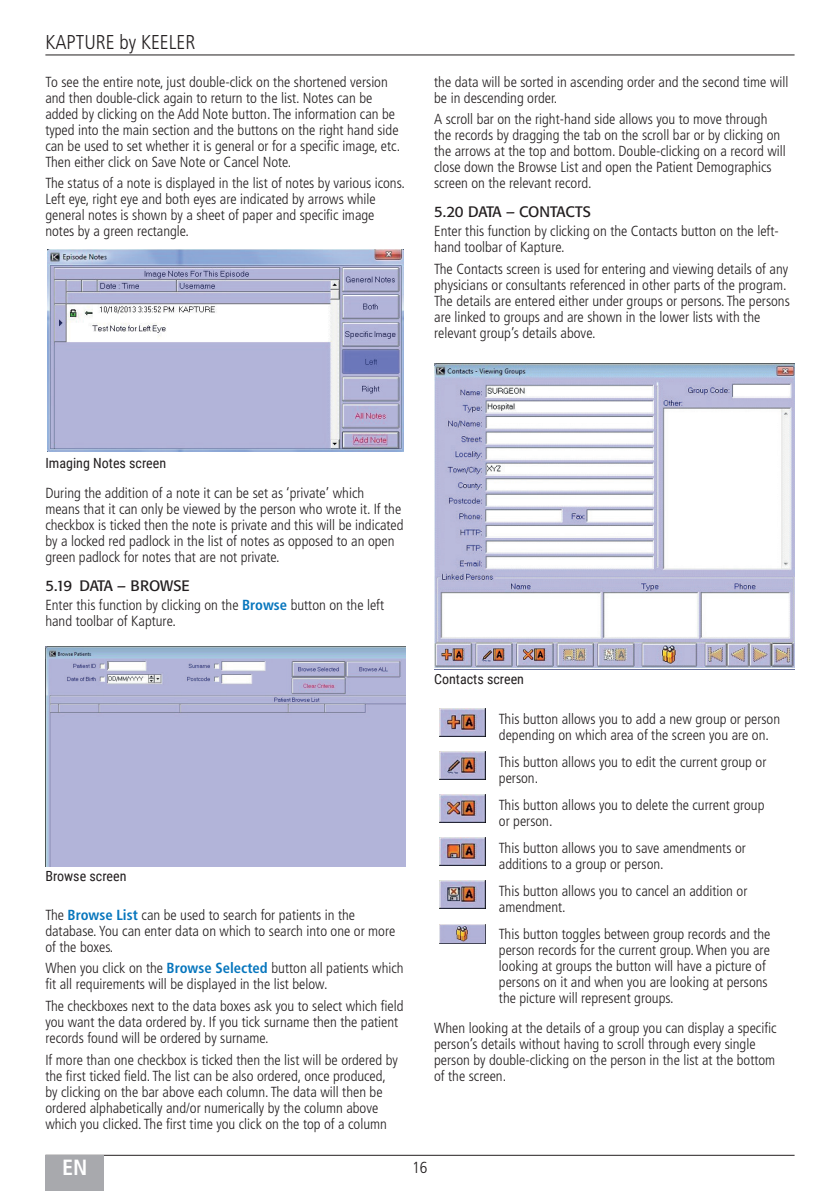
<style>
.page{position:relative;width:840px;height:1191px;background:#fff}
.page>*{position:absolute;margin:0;border:0;box-sizing:border-box;transform-origin:0 0}
.t1{font:700 condensed 22px "Frutiger LT Pro";color:#fff}
.t2{font:300 condensed 20px "Frutiger LT Pro";color:#231f20}
.t3{font:300 condensed 16px "Frutiger LT Pro";color:#231f20}
.t4{font:15px "Formata BQ";letter-spacing:-.02em;color:#231f20}
.t5{font:300 condensed 14.6px/16px "Frutiger LT Pro";color:#231f20}
.t6{font:14px "Roboto Condensed";color:#231f20}
.s1{font-weight:700;color:#0776bd}
</style>
<div class="page">
<hr style="left:45px;top:1155px;width:749px;height:1px;background:#231f20">
<div style="left:45px;top:1155px;width:59px;height:36px;background:#a8a9ad"></div>
<hr style="left:45px;top:55px;width:749px;height:1px;background:#231f20">
<img style="left:439px;top:708px;width:46px;height:28px">
<img style="left:439px;top:751px;width:46px;height:28px">
<img style="left:439px;top:794px;width:46px;height:28px">
<img style="left:439px;top:837px;width:46px;height:28px">
<img style="left:439px;top:880px;width:46px;height:28px">
<img style="left:439px;top:924px;width:46px;height:19px">
<img style="left:48px;top:249px;width:355px;height:202px">
<img style="left:45px;top:646px;width:360px;height:220px">
<img style="left:434px;top:364px;width:360px;height:305px">
<h2 class="t2" style="left:45px;top:31px;width:151px">KAPTURE by KEELER</h2>
<p class="t5" style="left:45px;top:74px;width:356px">To see the entire note, just double-click on the shortened version and then double-click again to return to the list. Notes can be added by clicking on the Add Note button. The information can be typed into the main section and the buttons on the right hand side can be used to set whether it is general or for a specific image, etc.<br>Then either click on Save Note or Cancel Note.</p>
<p class="t5" style="left:45px;top:175px;width:361px">The status of a note is displayed in the list of notes by various icons.<br>Left eye, right eye and both eyes are indicated by arrows while general notes is shown by a sheet of paper and specific image notes by a green rectangle.</p>
<p class="t5" style="left:434px;top:74px;width:355px">the data will be sorted in ascending order and the second time will be in descending order.</p>
<p class="t5" style="left:434px;top:111px;width:353px">A scroll bar on the right-hand side allows you to move through the records by dragging the tab on the scroll bar or by clicking on the arrows at the top and bottom. Double-clicking on a record will close down the Browse List and open the Patient Demographics screen on the relevant record.</p>
<p class="t4" style="left:434px;top:202px;width:158px">5.20 DATA – CONTACTS</p>
<p class="t5" style="left:434px;top:223px;width:346px">Enter this function by clicking on the Contacts button on the left&shy;hand toolbar of Kapture.</p>
<p class="t5" style="left:434px;top:261px;width:357px">The Contacts screen is used for entering and viewing details of any physicians or consultants referenced in other parts of the program.<br>The details are entered either under groups or persons. The persons are linked to groups and are shown in the lower lists with the relevant group’s details above.</p>
<p class="t6" style="left:45px;top:453px;width:122px">Imaging Notes screen</p>
<p class="t5" style="left:45px;top:485px;width:359px">During the addition of a note it can be set as ‘private’ which<br>means that it can only be viewed by the person who wrote it. If the checkbox is ticked then the note is private and this will be indicated by a locked red padlock in the list of notes as opposed to an open green padlock for notes that are not private.</p>
<p class="t4" style="left:45px;top:576px;width:146px">5.19 DATA – BROWSE</p>
<p class="t5" style="left:45px;top:597px;width:340px">Enter this function by clicking on the <span class="s1">Browse</span> button on the left hand toolbar of Kapture.</p>
<p class="t6" style="left:45px;top:866px;width:83px">Browse screen</p>
<p class="t5" style="left:45px;top:906px;width:351px">The <span class="s1">Browse List</span> can be used to search for patients in the database. You can enter data on which to search into one or more of the boxes.</p>
<p class="t5" style="left:45px;top:960px;width:359px">When you click on the <span class="s1">Browse Selected</span> button all patients which fit all requirements will be displayed in the list below.</p>
<p class="t5" style="left:45px;top:998px;width:359px">The checkboxes next to the data boxes ask you to select which field you want the data ordered by. If you tick surname then the patient records found will be ordered by surname.</p>
<p class="t5" style="left:45px;top:1052px;width:354px">If more than one checkbox is ticked then the list will be ordered by the first ticked field. The list can be also ordered, once produced, by clicking on the bar above each column. The data will then be ordered alphabetically and/or numerically by the column above which you clicked. The first time you click on the top of a column</p>
<p class="t6" style="left:434px;top:669px;width:91px">Contacts screen</p>
<p class="t5" style="left:498px;top:711px;width:282px">This button allows you to add a new group or person depending on which area of the screen you are on.</p>
<p class="t5" style="left:498px;top:754px;width:269px">This button allows you to edit the current group or person.</p>
<p class="t5" style="left:498px;top:797px;width:267px">This button allows you to delete the current group or person.</p>
<p class="t5" style="left:498px;top:840px;width:248px">This button allows you to save amendments or additions to a group or person.</p>
<p class="t5" style="left:498px;top:883px;width:250px">This button allows you to cancel an addition or amendment.</p>
<p class="t5" style="left:498px;top:926px;width:273px">This button toggles between group records and the person records for the current group. When you are looking at groups the button will have a picture of persons on it and when you are looking at persons the picture will represent groups.</p>
<p class="t5" style="left:434px;top:1019px;width:343px">When looking at the details of a group you can display a specific person’s details without having to scroll through every single person by double-clicking on the person in the list at the bottom of the screen.</p>
<h1 class="t1" style="left:62px;top:1154px;width:27px">EN</h1>
<p class="t3" style="left:412px;top:1157px;width:17px">16</p>
</div>
